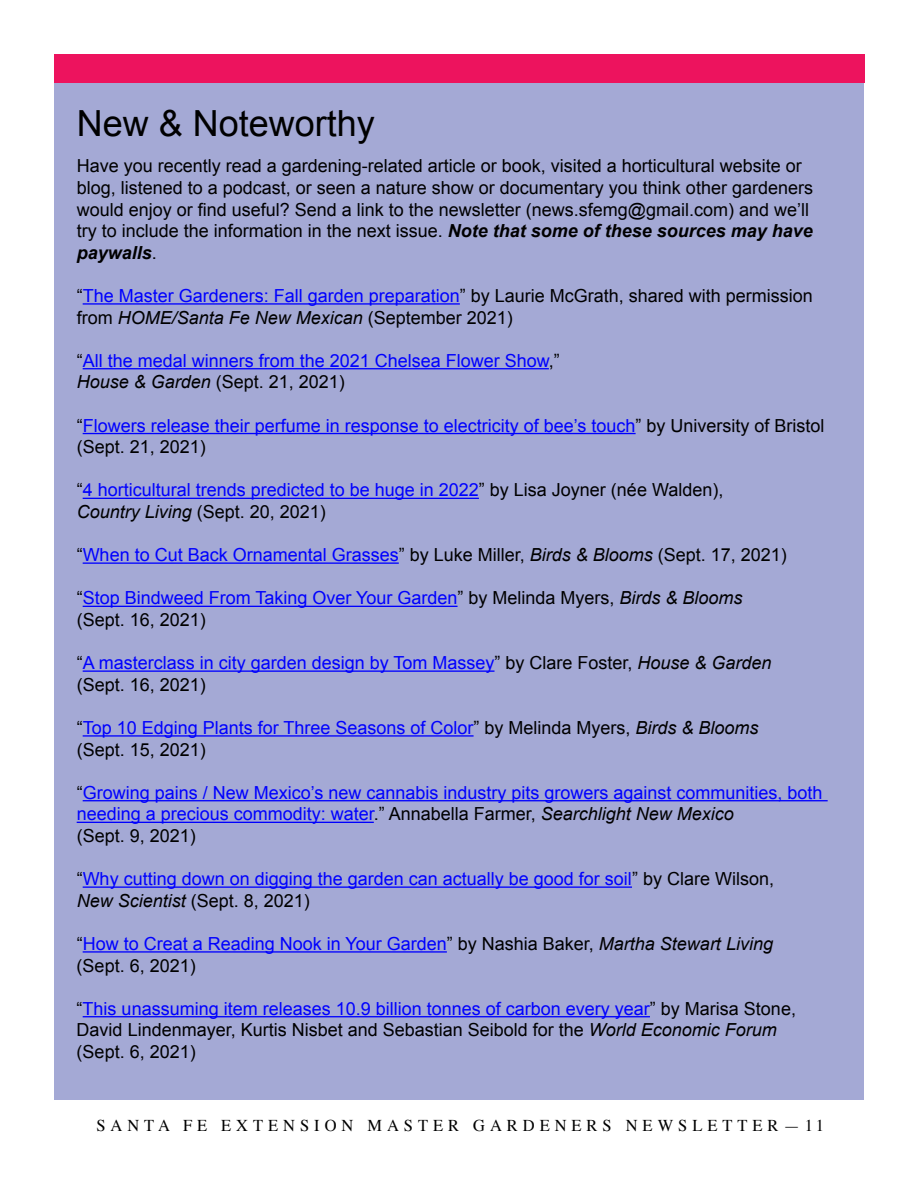
<style>
.page{position:relative;width:918px;height:1188px;background:#fff}
.page>*{position:absolute;margin:0;border:0;box-sizing:border-box;transform-origin:0 0}
.t1{font:36px "Arial";color:#000}
.t2{font:18px/21.6px "Arial";color:#00f}
.t3{font:18px/21.6px "Arial";color:#000}
.t4{font:16.5px "Times";letter-spacing:.3em;color:#000}
.s1{font-weight:700;font-style:italic}
.s2{color:#00f}
.s3{font-style:italic}
.s4{color:#000}
.s5{font-style:italic;color:#000}
</style>
<div class="page">
<div style="left:54px;top:82px;width:810px;height:1017px;background:#a4a9d5"></div>
<hr style="left:83px;top:303px;width:377px;height:2px;background:#00f">
<hr style="left:83px;top:368px;width:466px;height:1px;background:#00f">
<hr style="left:83px;top:433px;width:553px;height:1px;background:#00f">
<hr style="left:83px;top:498px;width:396px;height:1px;background:#00f">
<hr style="left:83px;top:562px;width:316px;height:2px;background:#00f">
<hr style="left:83px;top:606px;width:375px;height:1px;background:#00f">
<hr style="left:83px;top:670px;width:412px;height:2px;background:#00f">
<hr style="left:83px;top:735px;width:391px;height:2px;background:#00f">
<hr style="left:83px;top:800px;width:745px;height:1px;background:#00f">
<hr style="left:77px;top:822px;width:297px;height:1px;background:#00f">
<hr style="left:83px;top:886px;width:549px;height:2px;background:#00f">
<hr style="left:83px;top:951px;width:364px;height:2px;background:#00f">
<hr style="left:83px;top:1016px;width:567px;height:1px;background:#00f">
<div style="left:54px;top:54px;width:811px;height:28px;background:#ed135e"></div>
<h1 class="t1" style="left:77px;top:100px;width:300px">New &amp; Noteworthy</h1>
<p class="t3" style="left:77px;top:156px;width:738px">Have you recently read a gardening-related article or book, visited a horticultural website or blog, listened to a podcast, or seen a nature show or documentary you think other gardeners would enjoy or find useful? Send a link to the newsletter (news.sfemg@gmail.com) and we’ll try to include the information in the next issue. <span class="s1">Note that some of these sources may have paywalls</span>.</p>
<p class="t3" style="left:77px;top:285px;width:738px">“<span class="s2">The Master Gardeners: Fall garden preparation</span>” by Laurie McGrath, shared with permission from <span class="s3">HOME/Santa Fe New Mexican</span> (September 2021)</p>
<p class="t2" style="left:77px;top:350px;width:485px"><span class="s4">“</span>All the medal winners from the 2021 Chelsea Flower Show<span class="s4">,”<br></span><span class="s5">House &amp; Garden</span> <span class="s4">(Sept. 21, 2021)</span></p>
<p class="t2" style="left:77px;top:415px;width:749px"><span class="s4">“</span>Flowers release their perfume in response to electricity of bee’s touch<span class="s4">” by University of Bristol (Sept. 21, 2021)</span></p>
<p class="t2" style="left:77px;top:480px;width:648px"><span class="s4">“</span>4 horticultural trends predicted to be huge in 2022<span class="s4">” by Lisa Joyner (née Walden),<br></span><span class="s5">Country Living</span> <span class="s4">(Sept. 20, 2021)</span></p>
<p class="t2" style="left:77px;top:544px;width:712px"><span class="s4">“</span>When to Cut Back Ornamental Grasses<span class="s4">” by Luke Miller,</span> <span class="s5">Birds &amp; Blooms</span> <span class="s4">(Sept. 17, 2021)</span></p>
<p class="t2" style="left:77px;top:588px;width:667px"><span class="s4">“</span>Stop Bindweed From Taking Over Your Garden<span class="s4">” by Melinda Myers,</span> <span class="s5">Birds &amp; Blooms </span><span class="s4">(Sept. 16, 2021)</span></p>
<p class="t2" style="left:77px;top:652px;width:696px"><span class="s4">“</span>A masterclass in city garden design by Tom Massey<span class="s4">” by Clare Foster,</span> <span class="s5">House &amp; Garden </span><span class="s4">(Sept. 16, 2021)</span></p>
<p class="t2" style="left:77px;top:717px;width:683px"><span class="s4">“</span>Top 10 Edging Plants for Three Seasons of Color<span class="s4">” by Melinda Myers,</span> <span class="s5">Birds &amp; Blooms </span><span class="s4">(Sept. 15, 2021)</span></p>
<p class="t2" style="left:77px;top:782px;width:747px"><span class="s4">“</span>Growing pains / New Mexico’s new cannabis industry pits growers against communities, both needing a precious commodity: water<span class="s4">.” Annabella Farmer,</span> <span class="s5">Searchlight New Mexico<br></span><span class="s4">(Sept. 9, 2021)</span></p>
<p class="t2" style="left:77px;top:868px;width:699px"><span class="s4">“</span>Why cutting down on digging the garden can actually be good for soil<span class="s4">” by Clare Wilson,<br></span><span class="s5">New Scientist</span> <span class="s4">(Sept. 8, 2021)</span></p>
<p class="t2" style="left:77px;top:933px;width:698px"><span class="s4">“</span>How to Creat a Reading Nook in Your Garden<span class="s4">” by Nashia Baker,</span> <span class="s5">Martha Stewart Living </span><span class="s4">(Sept. 6, 2021)</span></p>
<p class="t3" style="left:77px;top:998px;width:721px">“<span class="s2">This unassuming item releases 10.9 billion tonnes of carbon every year</span>” by Marisa Stone,<br>David Lindenmayer, Kurtis Nisbet and Sebastian Seibold for the <span class="s3">World Economic Forum </span>(Sept. 6, 2021)</p>
<p class="t4" style="left:96px;top:1110px;width:729px">SANTA FE EXTENSION MASTER GARDENERS NEWSLETTER—11</p>
</div>
